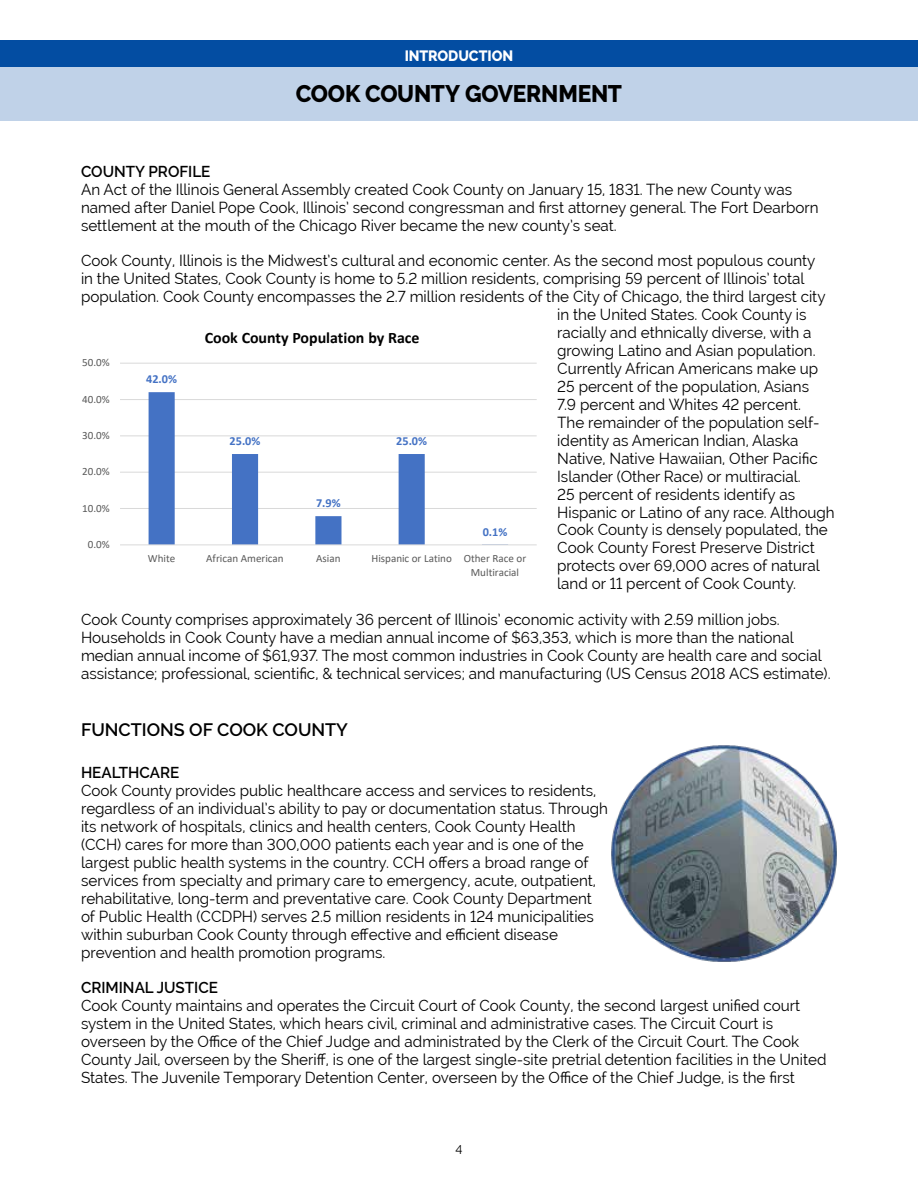
<style>
.page{position:relative;width:918px;height:1188px;background:#fff}
.page>*{position:absolute;margin:0;border:0;box-sizing:border-box;transform-origin:0 0}
.t1{font:800 23.85px "Raleway";letter-spacing:-.01em;color:#000;scale:.95 1}
.t2{font:600 18px "Raleway";color:#000}
.t3{font:700 15.9px "Calibri";color:#000}
.t4{font:15.75px/18px "Raleway";color:#000}
.t5{font:600 15.75px "Raleway";color:#000}
.t6{font:800 15px "Raleway";letter-spacing:-.005em;color:#fff;scale:.95 1}
.t7{font:13.65px "Calibri";color:#000}
.t8{font:12.75px "Raleway";color:#000}
.t9{font:700 12.3px "Calibri";color:#4472c4}
.t10{font:11.1px/13.5px "Calibri";color:#595959}
</style>
<div class="page">
<div style="left:0;top:40px;width:918px;height:82px;background:#c0d2e8"></div>
<img style="left:611px;top:745px;width:226px;height:217px">
<div style="left:0;top:40px;width:918px;height:28px;background:#034da2"></div>
<svg style="left:120px;top:362px;width:417px;height:184px"></svg>
<p class="t6" style="left:405px;top:47px;width:116px">INTRODUCTION</p>
<h1 class="t1" style="left:296px;top:80px;width:345px">COOK COUNTY GOVERNMENT</h1>
<p class="t5" style="left:81px;top:162px;width:131px">COUNTY PROFILE</p>
<p class="t4" style="left:81px;top:180px;width:739px">An Act of the Illinois General Assembly created Cook County on January 15, 1831. The new County was named after Daniel Pope Cook, Illinois’ second congressman and first attorney general. The Fort Dearborn settlement at the mouth of the Chicago River became the new county’s seat.</p>
<p class="t4" style="left:81px;top:252px;width:736px">Cook County, Illinois is the Midwest’s cultural and economic center. As the second most populous county</p>
<p class="t4" style="left:81px;top:270px;width:725px">in the United States, Cook County is home to 5.2 million residents, comprising 59 percent of Illinois’ total</p>
<p class="t4" style="left:81px;top:288px;width:746px">population. Cook County encompasses the 2.7 million residents of the City of Chicago, the third largest city</p>
<p class="t4" style="left:557px;top:306px;width:251px">in the United States. Cook County is</p>
<p class="t4" style="left:557px;top:324px;width:256px">racially and ethnically diverse, with a</p>
<p class="t4" style="left:557px;top:342px;width:260px">growing Latino and Asian population.</p>
<p class="t4" style="left:557px;top:359px;width:263px">Currently African Americans make up</p>
<p class="t4" style="left:557px;top:377px;width:253px">25 percent of the population, Asians</p>
<p class="t4" style="left:557px;top:395px;width:245px">7.9 percent and Whites 42 percent.</p>
<p class="t4" style="left:557px;top:413px;width:264px">The remainder of the population self-</p>
<p class="t4" style="left:557px;top:431px;width:243px">identity as American Indian, Alaska</p>
<p class="t4" style="left:557px;top:449px;width:262px">Native, Native Hawaiian, Other Pacific</p>
<p class="t4" style="left:557px;top:467px;width:245px">Islander (Other Race) or multiracial.</p>
<p class="t4" style="left:557px;top:485px;width:239px">25 percent of residents identify as</p>
<p class="t4" style="left:557px;top:503px;width:279px">Hispanic or Latino of any race. Although</p>
<p class="t4" style="left:557px;top:521px;width:272px">Cook County is densely populated, the</p>
<p class="t4" style="left:557px;top:539px;width:259px">Cook County Forest Preserve District</p>
<p class="t4" style="left:557px;top:557px;width:264px">protects over 69,000 acres of natural</p>
<p class="t4" style="left:557px;top:575px;width:240px">land or 11 percent of Cook County.</p>
<p class="t4" style="left:81px;top:611px;width:751px">Cook County comprises approximately 36 percent of Illinois’ economic activity with 2.59 million jobs.<br>Households in Cook County have a median annual income of $63,353, which is more than the national median annual income of $61,937. The most common industries in Cook County are health care and social assistance; professional, scientific, &amp; technical services; and manufacturing (US Census 2018 ACS estimate).</p>
<p class="t3" style="left:205px;top:327px;width:216px">Cook County Population by Race</p>
<p class="t7" style="left:219px;top:335px;width:35px">42.0%</p>
<p class="t10" style="left:82px;top:356px;width:29px">50.0%</p>
<p class="t9" style="left:146px;top:371px;width:32px">42.0%</p>
<p class="t10" style="left:82px;top:392px;width:29px">40.0%</p>
<p class="t10" style="left:82px;top:428px;width:29px">30.0%</p>
<p class="t9" style="left:230px;top:432px;width:32px">25.0%</p>
<p class="t9" style="left:396px;top:432px;width:32px">25.0%</p>
<p class="t10" style="left:82px;top:465px;width:29px">20.0%</p>
<p class="t9" style="left:316px;top:495px;width:26px">7.9%</p>
<p class="t10" style="left:82px;top:501px;width:29px">10.0%</p>
<p class="t9" style="left:483px;top:523px;width:26px">0.1%</p>
<p class="t10" style="left:88px;top:537px;width:23px">0.0%</p>
<p class="t10" style="left:148px;top:552px;width:29px">White</p>
<p class="t10" style="left:206px;top:552px;width:79px">African American</p>
<p class="t10" style="left:316px;top:552px;width:26px">Asian</p>
<p class="t10" style="left:471px;top:552px;width:57px;text-indent:-99px">Hispanic or Latino Other Race or<br>Multiracial</p>
<p class="t2" style="left:81px;top:719px;width:269px">FUNCTIONS OF COOK COUNTY</p>
<p class="t5" style="left:81px;top:764px;width:100px">HEALTHCARE</p>
<p class="t4" style="left:81px;top:782px;width:528px">Cook County provides public healthcare access and services to residents, regardless of an individual’s ability to pay or documentation status. Through its network of hospitals, clinics and health centers, Cook County Health (CCH) cares for more than 300,000 patients each year and is one of the largest public health systems in the country. CCH offers a broad range of services from specialty and primary care to emergency, acute, outpatient, rehabilitative, long-term and preventative care. Cook County Department of Public Health (CCDPH) serves 2.5 million residents in 124 municipalities within suburban Cook County through effective and efficient disease prevention and health promotion programs.</p>
<p class="t5" style="left:81px;top:979px;width:138px">CRIMINAL JUSTICE</p>
<p class="t4" style="left:81px;top:997px;width:747px">Cook County maintains and operates the Circuit Court of Cook County, the second largest unified court system in the United States, which hears civil, criminal and administrative cases. The Circuit Court is overseen by the Office of the Chief Judge and administrated by the Clerk of the Circuit Court. The Cook County Jail, overseen by the Sheriff, is one of the largest single-site pretrial detention facilities in the United States. The Juvenile Temporary Detention Center, overseen by the Office of the Chief Judge, is the first</p>
<p class="t8" style="left:456px;top:1142px;width:8px">4</p>
</div>
